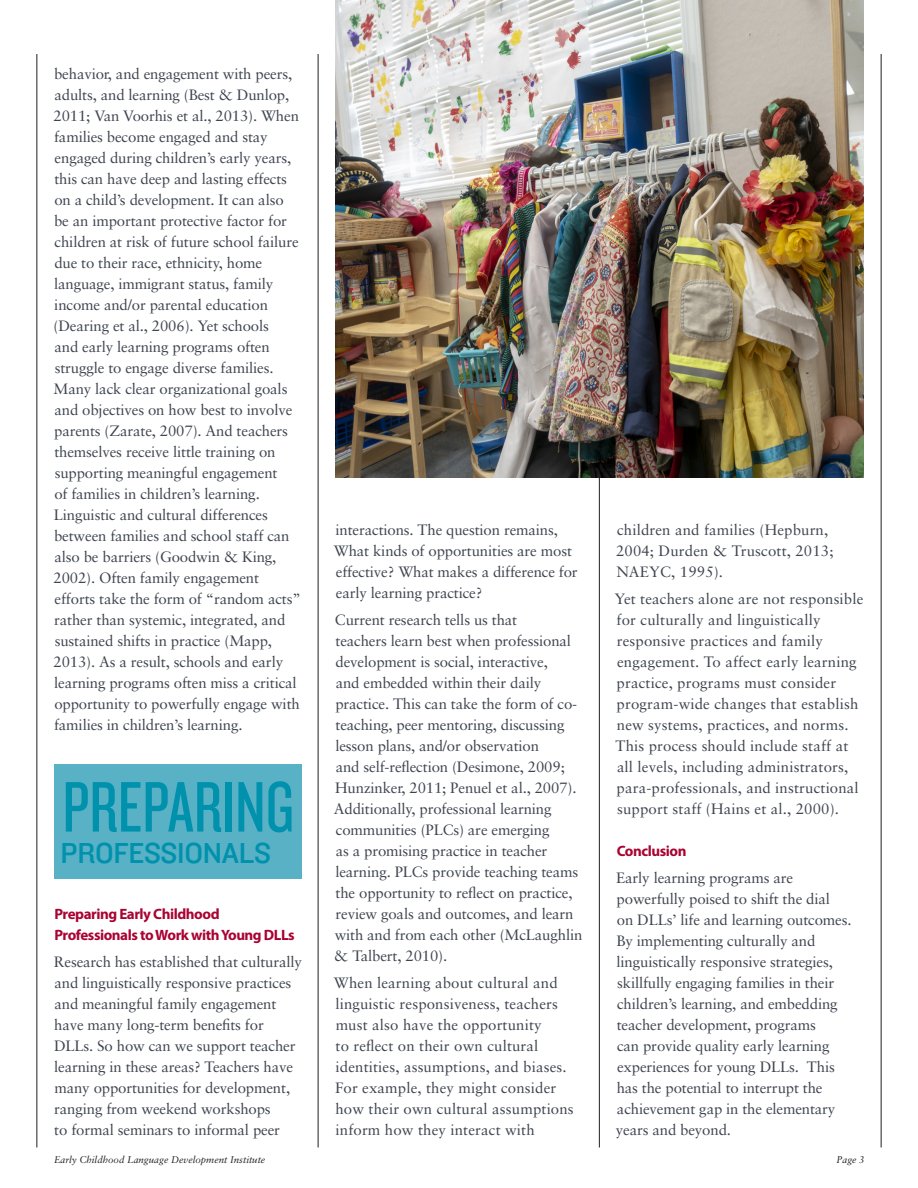
<style>
.page{position:relative;width:918px;height:1188px;background:#fff}
.page>*{position:absolute;margin:0;border:0;box-sizing:border-box;transform-origin:0 0}
.t1{font:74.25px "Knockout HTF28 Junior Featherwt";color:#0091ad}
.t2{font:30px "Knockout HTF31 Junior Middlewt";letter-spacing:-.01em;color:#0091ad}
.t3{font:15px/21px "Sabon";letter-spacing:-.01em;color:#3e444f}
.t4{font:15px/21px "Sabon";letter-spacing:.01em;color:#3e444f}
.t5{font:700 15px/21px "Myriad Pro";letter-spacing:-.03em;color:#a90332}
.t6{font:italic 9.75px "Sabon";color:#231f20}
</style>
<div class="page">
<hr style="left:599px;top:54px;width:1px;height:1094px;background:#231f20">
<hr style="left:318px;top:54px;width:1px;height:1094px;background:#231f20">
<hr style="left:37px;top:54px;width:1px;height:1094px;background:#231f20">
<hr style="left:881px;top:54px;width:1px;height:1094px;background:#231f20">
<img style="left:335px;top:0;width:529px;height:477px">
<div style="left:55px;top:764px;width:247px;height:115px;background:#59b1c6"></div>
<p class="t3" style="left:54px;top:63px;width:249px">behavior, and engagement with peers, adults, and learning (Best &amp; Dunlop, 2011; Van Voorhis et al., 2013). When families become engaged and stay engaged during children’s early years, this can have deep and lasting effects on a child’s development. It can also be an important protective factor for children at risk of future school failure due to their race, ethnicity, home language, immigrant status, family income and/or parental education (Dearing et al., 2006). Yet schools<br>and early learning programs often struggle to engage diverse families.<br>Many lack clear organizational goals and objectives on how best to involve parents (Zarate, 2007). And teachers themselves receive little training on supporting meaningful engagement<br>of families in children’s learning.<br>Linguistic and cultural differences between families and school staff can also be barriers (Goodwin &amp; King, 2002). Often family engagement efforts take the form of “random acts” rather than systemic, integrated, and sustained shifts in practice (Mapp, 2013). As a result, schools and early learning programs often miss a critical opportunity to powerfully engage with families in children’s learning.</p>
<h1 class="t1" style="left:62px;top:770px;width:233px">PREPARING</h1>
<h2 class="t2" style="left:60px;top:837px;width:212px">PROFESSIONALS</h2>
<p class="t5" style="left:54px;top:904px;width:242px">Preparing Early Childhood<br>Professionals to Work with Young DLLs</p>
<p class="t3" style="left:54px;top:951px;width:250px">Research has established that culturally and linguistically responsive practices and meaningful family engagement have many long-term benefits for DLLs. So how can we support teacher learning in these areas? Teachers have many opportunities for development, ranging from weekend workshops<br>to formal seminars to informal peer</p>
<p class="t6" style="left:54px;top:1154px;width:213px">Early Childhood Language Development Institute</p>
<p class="t3" style="left:334px;top:520px;width:245px">interactions. The question remains, What kinds of opportunities are most effective? What makes a difference for early learning practice?</p>
<p class="t3" style="left:334px;top:610px;width:250px">Current research tells us that<br>teachers learn best when professional development is social, interactive,<br>and embedded within their daily practice. This can take the form of co&shy;teaching, peer mentoring, discussing lesson plans, and/or observation<br>and self-reflection (Desimone, 2009; Hunzinker, 2011; Penuel et al., 2007).<br>Additionally, professional learning communities (PLCs) are emerging<br>as a promising practice in teacher learning. PLCs provide teaching teams the opportunity to reflect on practice, review goals and outcomes, and learn with and from each other (McLaughlin &amp; Talbert, 2010).</p>
<p class="t4" style="left:334px;top:973px;width:241px">When learning about cultural and linguistic responsiveness, teachers must also have the opportunity<br>to reflect on their own cultural identities, assumptions, and biases.<br>For example, they might consider how their own cultural assumptions inform how they interact with</p>
<p class="t4" style="left:616px;top:520px;width:219px">children and families (Hepburn,<br>2004; Durden &amp; Truscott, 2013;<br>NAEYC, 1995).</p>
<p class="t4" style="left:614px;top:589px;width:251px">Yet teachers alone are not responsible for culturally and linguistically responsive practices and family engagement. To affect early learning practice, programs must consider program-wide changes that establish new systems, practices, and norms.<br>This process should include staff at all levels, including administrators, para-professionals, and instructional support staff (Hains et al., 2000).</p>
<p class="t5" style="left:617px;top:841px;width:71px">Conclusion</p>
<p class="t3" style="left:616px;top:868px;width:237px">Early learning programs are powerfully poised to shift the dial<br>on DLLs’ life and learning outcomes.<br>By implementing culturally and linguistically responsive strategies, skillfully engaging families in their children’s learning, and embedding teacher development, programs<br>can provide quality early learning experiences for young DLLs. This has the potential to interrupt the achievement gap in the elementary years and beyond.</p>
<p class="t6" style="left:837px;top:1154px;width:30px">Page 3</p>
</div>
